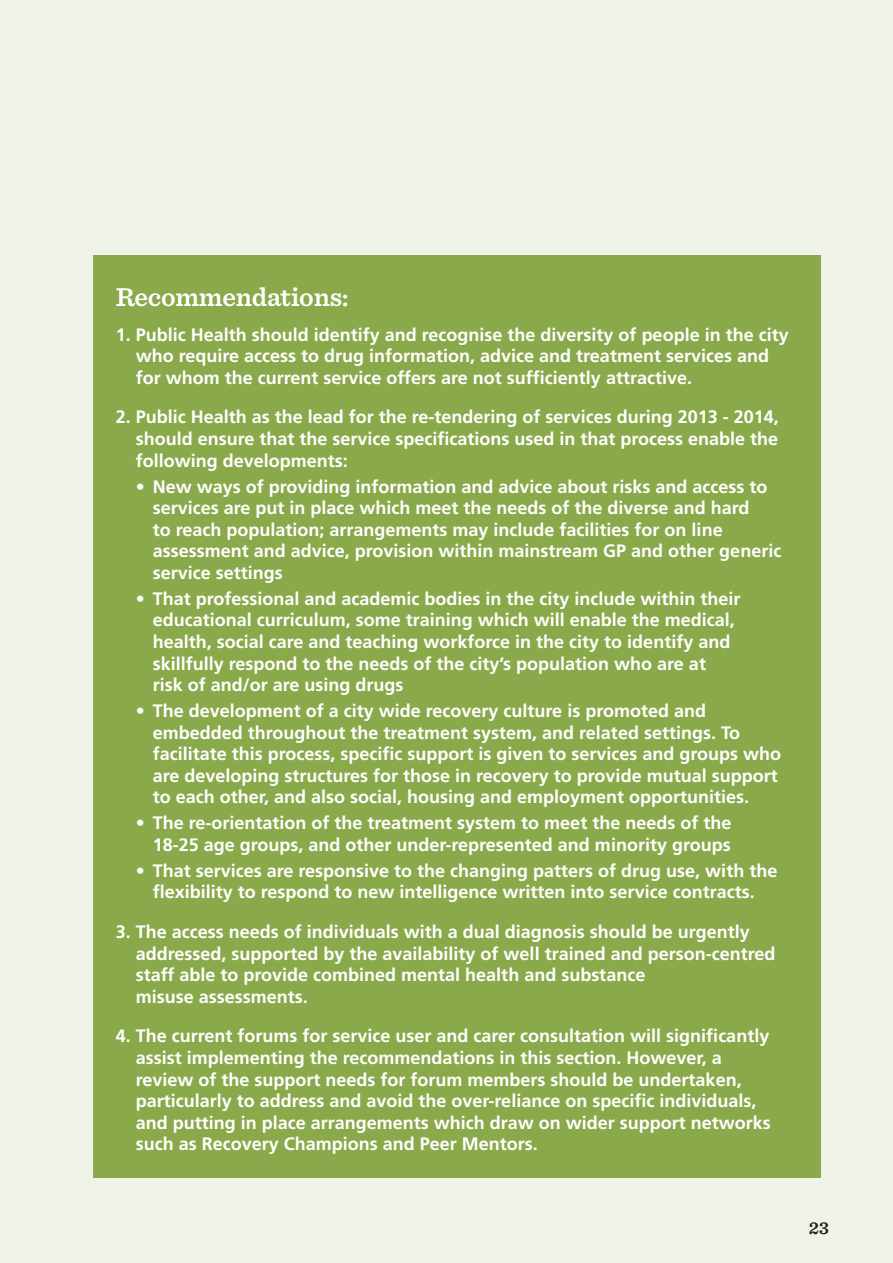
<style>
.page{position:relative;width:893px;height:1263px;background:#eff2e6}
.page>*{position:absolute;margin:0;border:0;box-sizing:border-box;transform-origin:0 0}
.Body_text{font:600 27px "Sentinel";letter-spacing:-.01em;color:#fff}
.t1{font:700 18px/21.6px "Frutiger";color:#fff}
.t2{font:600 18px "Sentinel";color:#231f20}
</style>
<div class="page">
<div style="left:94px;top:255px;width:727px;height:923px;background:#8aa94b"></div>
<p class="Body_text" style="left:116px;top:276px;width:234px">Recommendations:</p>
<p class="t1" style="left:136px;top:323px;width:654px;text-indent:-20px">1. Public Health should identify and recognise the diversity of people in the city who require access to drug information, advice and treatment services and for whom the current service offers are not sufficiently attractive.</p>
<p class="t1" style="left:136px;top:406px;width:644px;text-align:justify;text-indent:-20px">2. Public Health as the lead for the re-tendering of services during 2013 - 2014, should ensure that the service specifications used in that process enable the following developments:</p>
<p class="t1" style="left:153px;top:475px;width:630px;text-indent:-17px">• New ways of providing information and advice about risks and access to services are put in place which meet the needs of the diverse and hard<br>to reach population; arrangements may include facilities for on line assessment and advice, provision within mainstream GP and other generic service settings</p>
<p class="t1" style="left:153px;top:588px;width:589px;text-indent:-17px">• That professional and academic bodies in the city include within their educational curriculum, some training which will enable the medical, health, social care and teaching workforce in the city to identify and skillfully respond to the needs of the city’s population who are at<br>risk of and/or are using drugs</p>
<p class="t1" style="left:153px;top:700px;width:630px;text-indent:-17px">• The development of a city wide recovery culture is promoted and embedded throughout the treatment system, and related settings. To facilitate this process, specific support is given to services and groups who are developing structures for those in recovery to provide mutual support to each other, and also social, housing and employment opportunities.</p>
<p class="t1" style="left:136px;top:812px;width:597px;text-align:right">• The re-orientation of the treatment system to meet the needs of the<br>18-25 age groups, and other under-represented and minority groups</p>
<p class="t1" style="left:136px;top:859px;width:643px;text-align:center">• That services are responsive to the changing patters of drug use, with the flexibility to respond to new intelligence written into service contracts.</p>
<p class="t1" style="left:136px;top:921px;width:641px;text-indent:-20px">3. The access needs of individuals with a dual diagnosis should be urgently addressed, supported by the availability of well trained and person-centred staff able to provide combined mental health and substance<br>misuse assessments.</p>
<p class="t1" style="left:136px;top:1025px;width:637px;text-indent:-20px">4. The current forums for service user and carer consultation will significantly assist implementing the recommendations in this section. However, a review of the support needs for forum members should be undertaken, particularly to address and avoid the over-reliance on specific individuals, and putting in place arrangements which draw on wider support networks such as Recovery Champions and Peer Mentors.</p>
<p class="t2" style="left:809px;top:1214px;width:22px">23</p>
</div>
